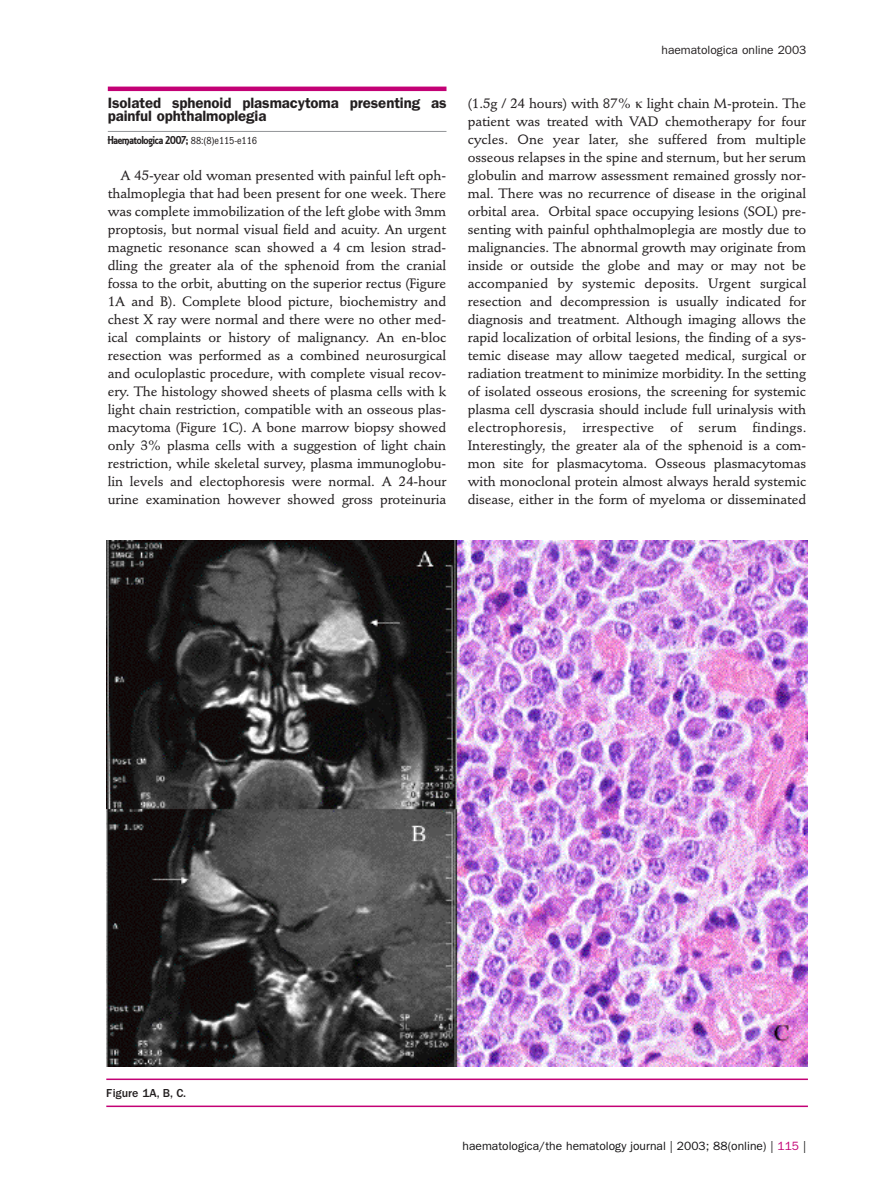
<style>
.page{position:relative;width:893px;height:1191px;background:#fff}
.page>*{position:absolute;margin:0;border:0;box-sizing:border-box;transform-origin:0 0}
.t1{font:600 15px/12.8px "Franklin Gothic";letter-spacing:-.005em;color:#231f20}
.t2{font:500 13.5px/18px "Stempel Schneidler";letter-spacing:-.005em;color:#231f20;text-align:justify}
.t3{font:12px "Franklin Gothic";color:#141314}
.t4{font:12px "Equinox Plain";letter-spacing:-.01em;color:#231f20}
.t5{font:12px "Franklin Gothic";color:#231f20}
.t6{font:500 12px "Franklin Gothic";color:#231f20}
.s1{font-family:"Franklin Gothic";font-stretch:condensed;font-size:10.5px}
.s2{color:#c30175}
</style>
<div class="page">
<hr style="left:108px;top:87px;width:338px;height:4px;background:#c30175">
<hr style="left:108px;top:131px;width:338px;height:1px;background:#939598">
<img style="left:107px;top:541px;width:701px;height:525px">
<hr style="left:106px;top:1078px;width:702px;height:2px;background:#c30175">
<hr style="left:106px;top:1105px;width:702px;height:2px;background:#c30175">
<p class="t1" style="left:108px;top:98px;width:340px">Isolated sphenoid plasmacytoma presenting as painful ophthalmoplegia</p>
<p class="t4" style="left:108px;top:133px;width:151px">Haematologica 2007; <span class="s1">88:(8)e115-e116</span></p>
<p class="t2" style="left:108px;top:168px;width:340px;text-indent:13px">A 45-year old woman presented with painful left oph&shy;thalmoplegia that had been present for one week. There was complete immobilization of the left globe with 3mm proptosis, but normal visual field and acuity. An urgent magnetic resonance scan showed a 4 cm lesion strad&shy;dling the greater ala of the sphenoid from the cranial fossa to the orbit, abutting on the superior rectus (Figure 1A and B). Complete blood picture, biochemistry and chest X ray were normal and there were no other med&shy;ical complaints or history of malignancy. An en-bloc resection was performed as a combined neurosurgical and oculoplastic procedure, with complete visual recov&shy;ery. The histology showed sheets of plasma cells with k light chain restriction, compatible with an osseous plas&shy;macytoma (Figure 1C). A bone marrow biopsy showed only 3% plasma cells with a suggestion of light chain restriction, while skeletal survey, plasma immunoglobu&shy;lin levels and electophoresis were normal. A 24-hour urine examination however showed gross proteinuria</p>
<p class="t5" style="left:661px;top:46px;width:146px">haematologica online 2003</p>
<p class="t2" style="left:468px;top:96px;width:340px">(1.5g / 24 hours) with 87% light chain M-protein. The patient was treated with VAD chemotherapy for four cycles. One year later, she suffered from multiple osseous relapses in the spine and sternum, but her serum globulin and marrow assessment remained grossly nor&shy;mal. There was no recurrence of disease in the original orbital area. Orbital space occupying lesions (SOL) pre&shy;senting with painful ophthalmoplegia are mostly due to malignancies. The abnormal growth may originate from inside or outside the globe and may or may not be accompanied by systemic deposits. Urgent surgical resection and decompression is usually indicated for diagnosis and treatment. Although imaging allows the rapid localization of orbital lesions, the finding of a sys&shy;temic disease may allow taegeted medical, surgical or radiation treatment to minimize morbidity. In the setting of isolated osseous erosions, the screening for systemic plasma cell dyscrasia should include full urinalysis with electrophoresis, irrespective of serum findings.<br>Interestingly, the greater ala of the sphenoid is a com&shy;mon site for plasmacytoma. Osseous plasmacytomas with monoclonal protein almost always herald systemic disease, either in the form of myeloma or disseminated</p>
<p class="t6" style="left:106px;top:1089px;width:81px">Figure 1A, B, C.</p>
<p class="t3" style="left:463px;top:1142px;width:345px">haematologica/the hematology journal | 2003; 88(online) | <span class="s2">115</span> |</p>
</div>
